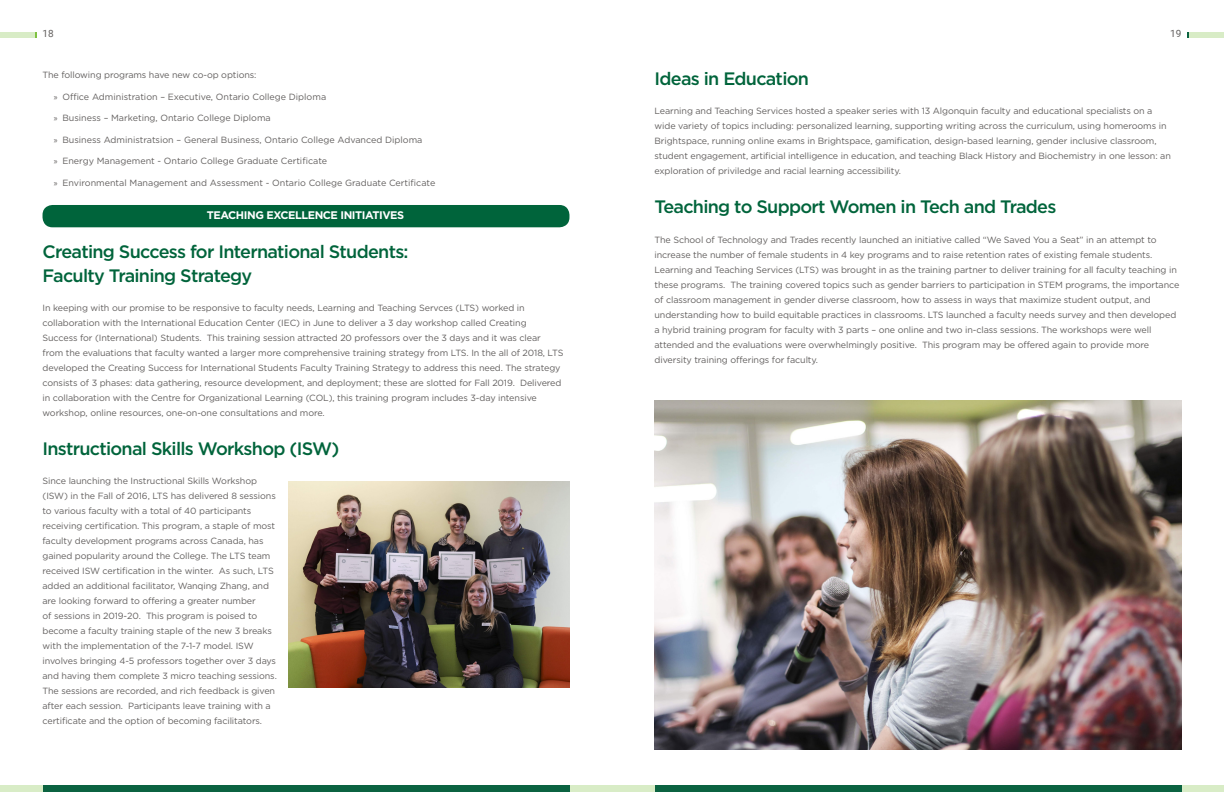
<style>
.page{position:relative;width:1224px;height:792px;background:#fff}
.page>*{position:absolute;margin:0;border:0;box-sizing:border-box;transform-origin:0 0}
.Sub_Title_-_New{font:500 18px/24px "Gotham";letter-spacing:-.04em;color:#00643b}
.Page_Heading_-_Green{font:700 11px "Gotham";letter-spacing:-.04em;color:#fff}
.t1{font:10px "Roboto";color:#63605f}
.Paragraph_Text_New{font:9px/15px "Gotham";letter-spacing:-.01em;color:#63605f}
.s1{font-family:"Myriad Pro"}
</style>
<div class="page">
<img style="left:655px;top:401px;width:526px;height:348px">
<div style="left:612px;top:785px;width:612px;height:7px;background:#d8ecc6"></div>
<div style="left:655px;top:785px;width:526px;height:7px;background:#0b6341"></div>
<div style="left:0;top:785px;width:612px;height:7px;background:#d8ecc6"></div>
<div style="left:43px;top:785px;width:526px;height:7px;background:#0b6341"></div>
<div style="left:1188px;top:32px;width:36px;height:6px;background:#d8ecc6"></div>
<div style="left:0;top:32px;width:36px;height:6px;background:#d8ecc6"></div>
<div style="left:43px;top:205px;width:526px;height:22px;background:#00643b;border-radius:10px"></div>
<img style="left:289px;top:481px;width:280px;height:207px">
<p class="t1" style="left:43px;top:27px;width:13px">18</p>
<p class="t1" style="left:1170px;top:27px;width:13px">19</p>
<p class="Paragraph_Text_New" style="left:43px;top:67px;width:216px">The following programs have new co-op options:</p>
<p class="Paragraph_Text_New" style="left:54px;top:89px;width:274px"><span class="s1">»</span> Office Administration – Executive, Ontario College Diploma</p>
<p class="Paragraph_Text_New" style="left:54px;top:110px;width:218px"><span class="s1">»</span> Business – Marketing, Ontario College Diploma</p>
<p class="Paragraph_Text_New" style="left:54px;top:132px;width:370px"><span class="s1">»</span> Business Administratsion – General Business, Ontario College Advanced Diploma</p>
<p class="Paragraph_Text_New" style="left:54px;top:153px;width:275px"><span class="s1">»</span> Energy Management - Ontario College Graduate Certificate</p>
<p class="Paragraph_Text_New" style="left:54px;top:175px;width:383px"><span class="s1">»</span> Environmental Management and Assessment - Ontario College Graduate Certificate</p>
<p class="Page_Heading_-_Green" style="left:207px;top:208px;width:199px">TEACHING EXCELLENCE INITIATIVES</p>
<p class="Sub_Title_-_New" style="left:43px;top:239px;width:368px">Creating Success for International Students:<br>Faculty Training Strategy</p>
<p class="Paragraph_Text_New" style="left:43px;top:300px;width:523px">In keeping with our promise to be responsive to faculty needs, Learning and Teaching Servces (LTS) worked in collaboration with the International Education Center (IEC) in June to deliver a 3 day workshop called Creating Success for (International) Students. This training session attracted 20 professors over the 3 days and it was clear from the evaluations that faculty wanted a larger more comprehensive training strategy from LTS. In the all of 2018, LTS developed the Creating Success for International Students Faculty Training Strategy to address this need. The strategy consists of 3 phases: data gathering, resource development, and deployment; these are slotted for Fall 2019. Delivered in collaboration with the Centre for Organizational Learning (COL), this training program includes 3-day intensive workshop, online resources, one-on-one consultations and more.</p>
<p class="Sub_Title_-_New" style="left:43px;top:436px;width:298px">Instructional Skills Workshop (ISW)</p>
<p class="Paragraph_Text_New" style="left:43px;top:473px;width:236px">Since launching the Instructional Skills Workshop (ISW) in the Fall of 2016, LTS has delivered 8 sessions to various faculty with a total of 40 participants receiving certification. This program, a staple of most faculty development programs across Canada, has gained popularity around the College. The LTS team received ISW certification in the winter. As such, LTS added an additional facilitator, Wanqing Zhang, and are looking forward to offering a greater number<br>of sessions in 2019-20. This program is poised to become a faculty training staple of the new 3 breaks with the implementation of the 7-1-7 model. ISW involves bringing 4-5 professors together over 3 days and having them complete 3 micro teaching sessions.<br>The sessions are recorded, and rich feedback is given after each session. Participants leave training with a certificate and the option of becoming facilitators.</p>
<p class="Sub_Title_-_New" style="left:655px;top:67px;width:156px">Ideas in Education</p>
<p class="Paragraph_Text_New" style="left:655px;top:104px;width:518px">Learning and Teaching Services hosted a speaker series with 13 Algonquin faculty and educational specialists on a wide variety of topics including: personalized learning, supporting writing across the curriculum, using homerooms in Brightspace, running online exams in Brightspace, gamification, design-based learning, gender inclusive classroom, student engagement, artificial intelligence in education, and teaching Black History and Biochemistry in one lesson: an exploration of priviledge and racial learning accessibility.</p>
<p class="Sub_Title_-_New" style="left:655px;top:195px;width:403px">Teaching to Support Women in Tech and Trades</p>
<p class="Paragraph_Text_New" style="left:655px;top:232px;width:526px">The School of Technology and Trades recently launched an initiative called “We Saved You a Seat” in an attempt to increase the number of female students in 4 key programs and to raise retention rates of existing female students.<br>Learning and Teaching Services (LTS) was brought in as the training partner to deliver training for all faculty teaching in these programs. The training covered topics such as gender barriers to participation in STEM programs, the importance of classroom management in gender diverse classroom, how to assess in ways that maximize student output, and understanding how to build equitable practices in classrooms. LTS launched a faculty needs survey and then developed a hybrid training program for faculty with 3 parts – one online and two in-class sessions. The workshops were well attended and the evaluations were overwhelmingly positive. This program may be offered again to provide more diversity training offerings for faculty.</p>
</div>
